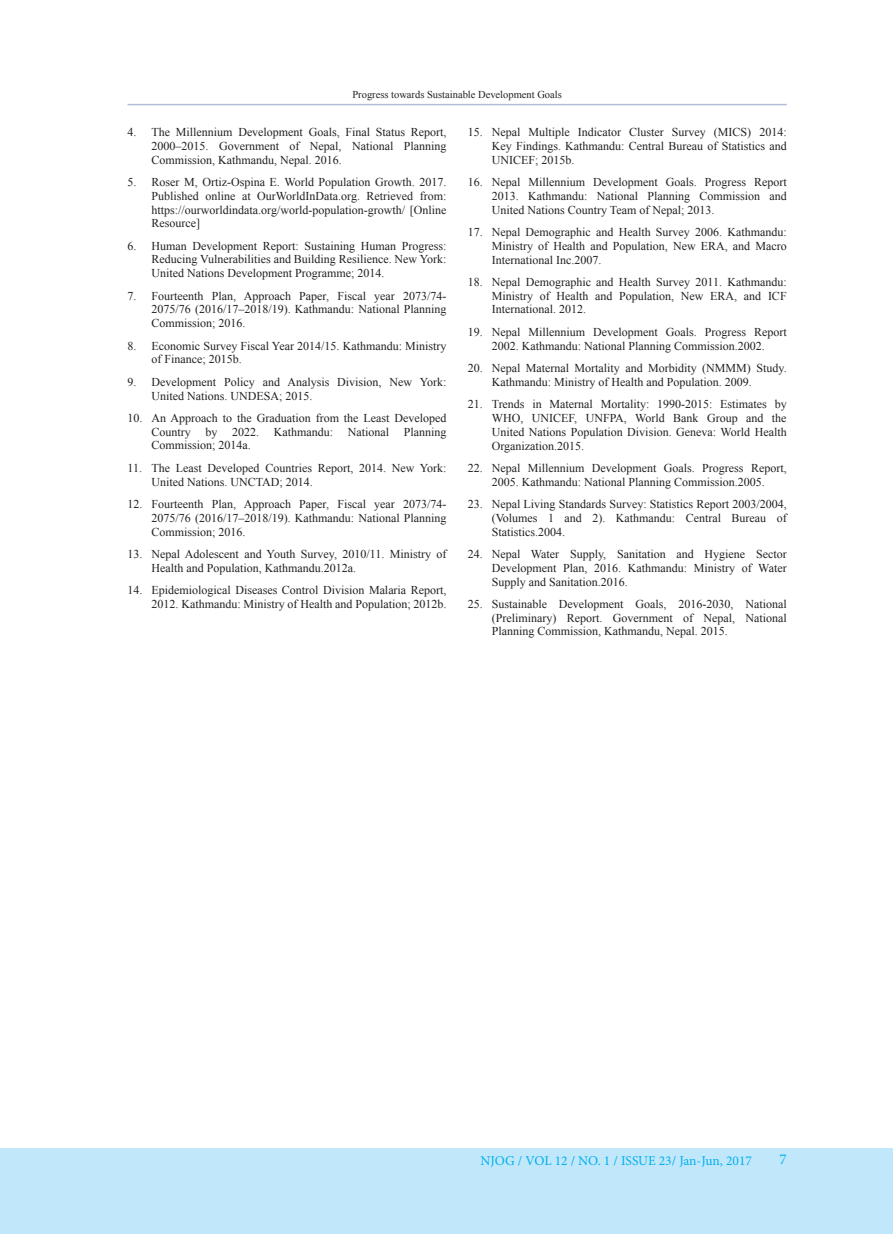
<style>
.page{position:relative;width:893px;height:1234px;background:#fff}
.page>*{position:absolute;margin:0;border:0;box-sizing:border-box;transform-origin:0 0}
.t1{font:15px "Minion Pro";color:#00aeef}
.t2{font:13.5px "Minion Pro";color:#00aeef}
.t3{font:12px/13.8px "Times New Roman";color:#231f20;text-align:justify}
.t4{font:10.5px "Times New Roman";color:#231f20}
</style>
<div class="page">
<div style="left:0;top:1147px;width:893px;height:86px;background:#c1e8fa"></div>
<hr style="left:128px;top:104px;width:659px;height:1px;background:#aebed7">
<p class="t4" style="left:352px;top:87px;width:211px">Progress towards Sustainable Development Goals</p>
<p class="t3" style="left:152px;top:125px;width:296px;text-indent:-24px">4. The Millennium Development Goals, Final Status Report, 2000–2015. Government of Nepal, National Planning Commission, Kathmandu, Nepal. 2016.</p>
<p class="t3" style="left:152px;top:175px;width:296px;text-indent:-24px">5. Roser M, Ortiz-Ospina E. World Population Growth. 2017.<br>Published online at OurWorldInData.org. Retrieved from: https://ourworldindata.org/world-population-growth/ [Online Resource]</p>
<p class="t3" style="left:152px;top:238px;width:296px;text-indent:-24px">6. Human Development Report: Sustaining Human Progress:<br>Reducing Vulnerabilities and Building Resilience. New York:<br>United Nations Development Programme; 2014.</p>
<p class="t3" style="left:152px;top:288px;width:296px;text-indent:-24px">7. Fourteenth Plan, Approach Paper, Fiscal year 2073/74- 2075/76 (2016/17–2018/19). Kathmandu: National Planning Commission; 2016.</p>
<p class="t3" style="left:152px;top:338px;width:296px;text-indent:-24px">8. Economic Survey Fiscal Year 2014/15. Kathmandu: Ministry of Finance; 2015b.</p>
<p class="t3" style="left:152px;top:374px;width:296px;text-indent:-24px">9. Development Policy and Analysis Division, New York:<br>United Nations. UNDESA; 2015.</p>
<p class="t3" style="left:152px;top:410px;width:296px;text-indent:-24px">10. An Approach to the Graduation from the Least Developed Country by 2022. Kathmandu: National Planning Commission; 2014a.</p>
<p class="t3" style="left:152px;top:460px;width:296px;text-indent:-24px">11. The Least Developed Countries Report, 2014. New York:<br>United Nations. UNCTAD; 2014.</p>
<p class="t3" style="left:152px;top:496px;width:296px;text-indent:-24px">12. Fourteenth Plan, Approach Paper, Fiscal year 2073/74- 2075/76 (2016/17–2018/19). Kathmandu: National Planning Commission; 2016.</p>
<p class="t3" style="left:152px;top:546px;width:296px;text-indent:-24px">13. Nepal Adolescent and Youth Survey, 2010/11. Ministry of<br>Health and Population, Kathmandu.2012a.</p>
<p class="t3" style="left:128px;top:582px;width:320px;text-align:right">14. Epidemiological Diseases Control Division Malaria Report,<br>2012. Kathmandu: Ministry of Health and Population; 2012b.</p>
<p class="t3" style="left:492px;top:125px;width:296px;text-indent:-24px">15. Nepal Multiple Indicator Cluster Survey (MICS) 2014:<br>Key Findings. Kathmandu: Central Bureau of Statistics and UNICEF; 2015b.</p>
<p class="t3" style="left:492px;top:175px;width:296px;text-indent:-24px">16. Nepal Millennium Development Goals. Progress Report 2013. Kathmandu: National Planning Commission and United Nations Country Team of Nepal; 2013.</p>
<p class="t3" style="left:492px;top:225px;width:296px;text-indent:-24px">17. Nepal Demographic and Health Survey 2006. Kathmandu:<br>Ministry of Health and Population, New ERA, and Macro International Inc.2007.</p>
<p class="t3" style="left:492px;top:275px;width:296px;text-indent:-24px">18. Nepal Demographic and Health Survey 2011. Kathmandu:<br>Ministry of Health and Population, New ERA, and ICF International. 2012.</p>
<p class="t3" style="left:468px;top:324px;width:320px;text-align:center">19. Nepal Millennium Development Goals. Progress Report<br>2002. Kathmandu: National Planning Commission.2002.</p>
<p class="t3" style="left:492px;top:361px;width:296px;text-indent:-24px">20. Nepal Maternal Mortality and Morbidity (NMMM) Study.<br>Kathmandu: Ministry of Health and Population. 2009.</p>
<p class="t3" style="left:492px;top:397px;width:296px;text-indent:-24px">21. Trends in Maternal Mortality: 1990-2015: Estimates by WHO, UNICEF, UNFPA, World Bank Group and the United Nations Population Division. Geneva: World Health Organization.2015.</p>
<p class="t3" style="left:468px;top:460px;width:320px;text-align:center">22. Nepal Millennium Development Goals. Progress Report,<br>2005. Kathmandu: National Planning Commission.2005.</p>
<p class="t3" style="left:492px;top:496px;width:296px;text-indent:-24px">23. Nepal Living Standards Survey: Statistics Report 2003/2004, (Volumes 1 and 2). Kathmandu: Central Bureau of Statistics.2004.</p>
<p class="t3" style="left:492px;top:546px;width:296px;text-indent:-24px">24. Nepal Water Supply, Sanitation and Hygiene Sector Development Plan, 2016. Kathmandu: Ministry of Water Supply and Sanitation.2016.</p>
<p class="t3" style="left:492px;top:596px;width:296px;text-indent:-24px">25. Sustainable Development Goals, 2016-2030, National (Preliminary) Report. Government of Nepal, National Planning Commission, Kathmandu, Nepal. 2015.</p>
<p class="t2" style="left:480px;top:1151px;width:273px">NJOG / VOL 12 / NO. 1 / ISSUE 23/ Jan-Jun, 2017</p>
<p class="t1" style="left:779px;top:1148px;width:9px">7</p>
</div>
